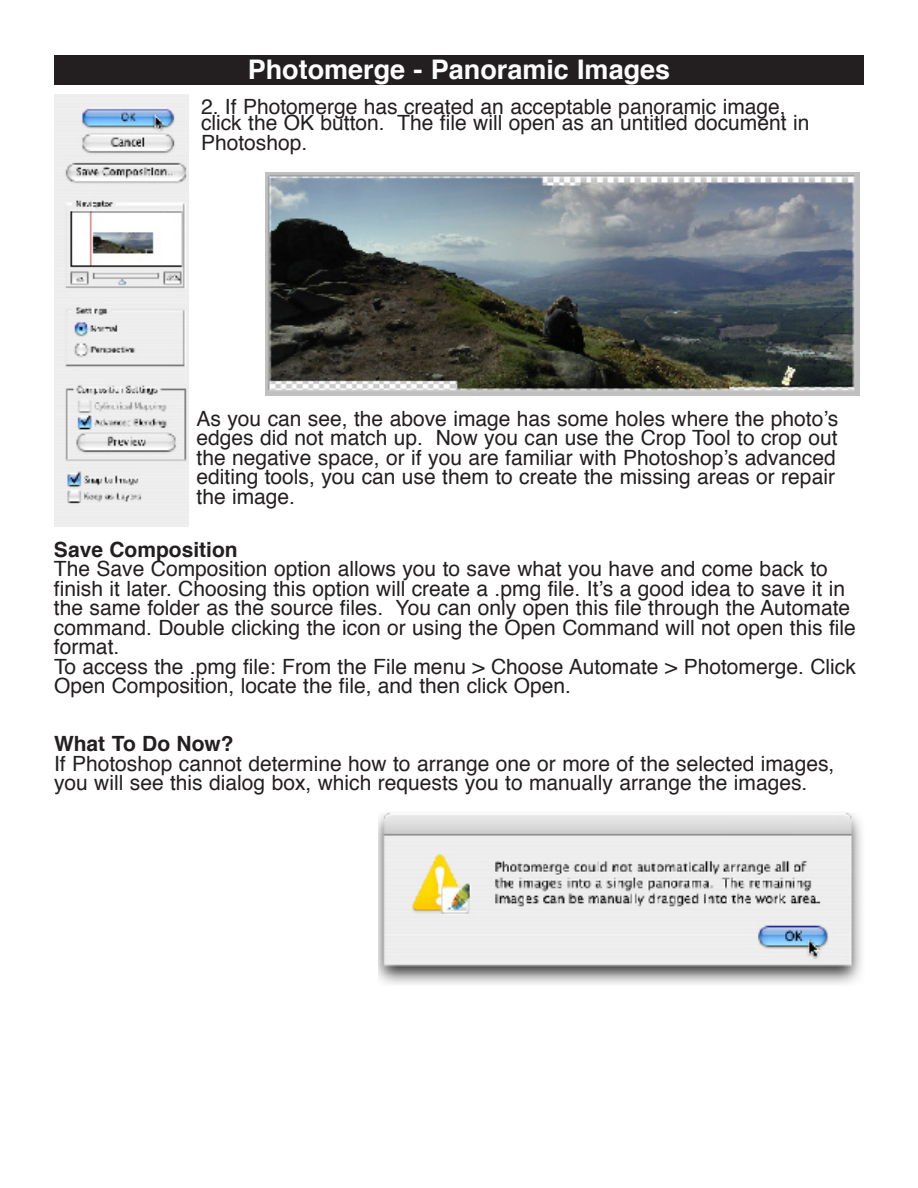
<style>
.page{position:relative;width:918px;height:1188px;background:#fff}
.page>*{position:absolute;margin:0;border:0;box-sizing:border-box;transform-origin:0 0}
.t1{font:700 27px "Helvetica";color:#fff}
.t2{font:21px/19.5px "Helvetica";color:#231f20}
.t3{font:700 21px "Helvetica";color:#231f20}
</style>
<div class="page">
<div style="left:54px;top:56px;width:810px;height:30px;background:#231f20"></div>
<img style="left:54px;top:94px;width:135px;height:432px">
<img style="left:266px;top:172px;width:594px;height:224px">
<img style="left:378px;top:812px;width:484px;height:172px">
<p class="t1" style="left:248px;top:51px;width:424px">Photomerge - Panoramic Images</p>
<p class="t2" style="left:201px;top:99px;width:610px;line-height:16.5px">2. If Photomerge has created an acceptable panoramic image, click the OK button. The file will open as an untitled document in</p>
<p class="t2" style="left:201px;top:134px;width:108px">Photoshop.</p>
<p class="t2" style="left:196px;top:410px;width:643px">As you can see, the above image has some holes where the photoʼs edges did not match up. Now you can use the Crop Tool to crop out the negative space, or if you are familiar with Photoshopʼs advanced editing tools, you can use them to create the missing areas or repair the image.</p>
<p class="t3" style="left:54px;top:535px;width:185px">Save Composition</p>
<p class="t2" style="left:54px;top:561px;width:803px">The Save Composition option allows you to save what you have and come back to finish it later. Choosing this option will create a .pmg file. Itʼs a good idea to save it in the same folder as the source files. You can only open this file through the Automate command. Double clicking the icon or using the Open Command will not open this file format.<br>To access the .pmg file: From the File menu &gt; Choose Automate &gt; Photomerge. Click Open Composition, locate the file, and then click Open.</p>
<p class="t3" style="left:54px;top:730px;width:181px">What To Do Now?</p>
<p class="t2" style="left:54px;top:755px;width:782px">If Photoshop cannot determine how to arrange one or more of the selected images, you will see this dialog box, which requests you to manually arrange the images.</p>
</div>
